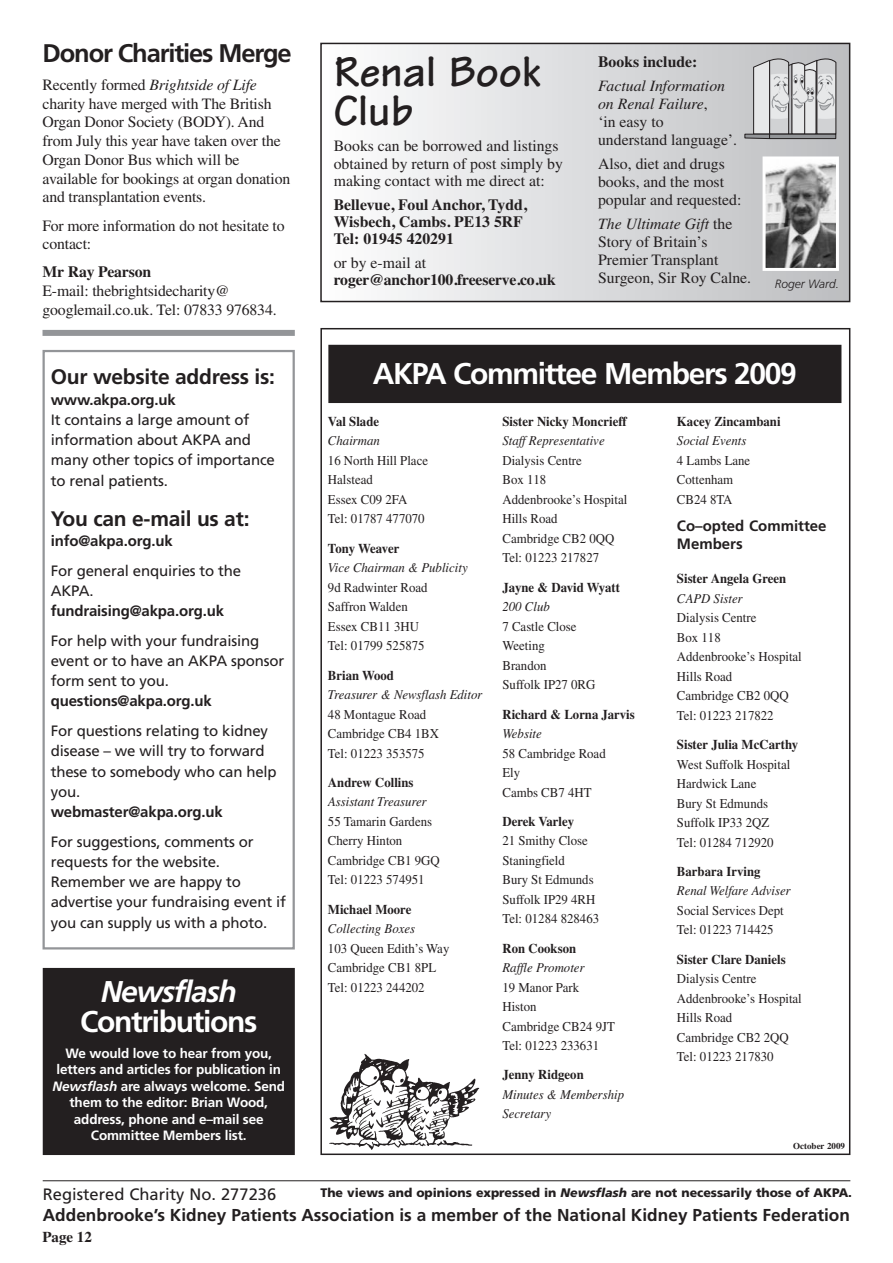
<style>
.page{position:relative;width:893px;height:1263px;background:#fff}
.page>*{position:absolute;margin:0;border:0;box-sizing:border-box;transform-origin:0 0}
.t1{font:700 45px/39.2px "Tekton";color:#231f20}
.t2{font:700 30px "Frutiger";letter-spacing:-.045em;color:#fff}
.t3{font:italic 700 30px "Frutiger";letter-spacing:-.045em;color:#fff}
.t4{font:700 25.5px "Frutiger";letter-spacing:-.045em;color:#231f20}
.t5{font:700 21px "Frutiger";letter-spacing:-.01em;color:#231f20}
.t6{font:700 17.25px "Frutiger";color:#231f20}
.t7{font:16.5px "Frutiger";color:#231f20}
.t8{font:15.75px/18.8px "Times";letter-spacing:-.01em;color:#231f20}
.t9{font:15.75px/17.4px "Times Bold TT";color:#231f20}
.t10{font:15.75px/18px "Times Italic TT";color:#231f20}
.t11{font:700 15.75px "Times";letter-spacing:-.01em;color:#231f20}
.t12{font:15px/20.2px "Frutiger";letter-spacing:-.01em;color:#231f20}
.t13{font:700 15px/18px "Frutiger";letter-spacing:-.01em;color:#231f20}
.t14{font:15px "Times Bold TT";color:#231f20}
.t15{font:13.5px/19.5px "Times";color:#231f20;scale:.95 1}
.t16{font:13.5px "Times Bold TT";color:#231f20;scale:.95 1}
.t17{font:13.5px/19.5px "Times Italic TT";color:#231f20;scale:.95 1}
.t18{font:700 13.5px/16.5px "Frutiger";letter-spacing:-.01em;color:#fff;text-align:center}
.t19{font:900 12.3px "Frutiger";letter-spacing:-.005em;color:#231f20}
.t20{font:italic 300 12px "Frutiger";color:#231f20}
.t21{font:9px "Times Bold TT";color:#231f20}
.s1{font-style:italic}
.s2{font-family:"Times"}
</style>
<div class="page">
<hr style="left:43px;top:1180px;width:807px;height:1px;background:#231f20">
<div style="left:44px;top:969px;width:249px;height:184px;background:#231f20"></div>
<div style="left:43px;top:968px;width:252px;height:187px;border:2px solid #231f20"></div>
<div style="left:330px;top:346px;width:510px;height:55px;background:#231f20"></div>
<div style="left:328px;top:345px;width:513px;height:58px;border:2px solid #231f20"></div>
<div style="left:321px;top:43px;width:529px;height:258px;background:linear-gradient(to right,#fdfdfe,#bbbcbf)"></div>
<div style="left:320px;top:43px;width:530px;height:259px;border:2px solid #231f20"></div>
<svg style="left:744px;top:56px;width:93px;height:83px;background:#bfc0c2"></svg>
<img style="left:767px;top:160px;width:68px;height:107px">
<div style="left:763px;top:156px;width:76px;height:115px;border:3px solid #fff"></div>
<img style="left:329px;top:1053px;width:151px;height:97px">
<div style="left:43px;top:350px;width:252px;height:599px;border:2px solid #939598"></div>
<div style="left:43px;top:330px;width:252px;height:6px;background:#939598"></div>
<h3 class="t4" style="left:43px;top:38px;width:251px">Donor Charities Merge</h3>
<p class="t8" style="left:43px;top:75px;width:249px">Recently formed <span class="s1">Brightside of Life </span>charity have merged with The British Organ Donor Society (BODY). And from July this year have taken over the Organ Donor Bus which will be available for bookings at organ donation and transplantation events.</p>
<p class="t8" style="left:43px;top:216px;width:244px">For more information do not hesitate to contact:</p>
<p class="t11" style="left:43px;top:263px;width:110px">Mr Ray Pearson</p>
<p class="t8" style="left:43px;top:281px;width:236px">E-mail: thebrightsidecharity@ googlemail.co.uk. Tel: 07833 976834.</p>
<h3 class="t5" style="left:51px;top:365px;width:226px">Our website address is:</h3>
<p class="t13" style="left:51px;top:390px;width:127px">www.akpa.org.uk</p>
<p class="t12" style="left:51px;top:409px;width:226px">It contains a large amount of information about AKPA and many other topics of importance to renal patients.</p>
<h3 class="t5" style="left:51px;top:506px;width:200px">You can e-mail us at:</h3>
<p class="t13" style="left:51px;top:532px;width:124px">info@akpa.org.uk</p>
<p class="t12" style="left:51px;top:560px;width:192px">For general enquiries to the<br>AKPA.</p>
<p class="t13" style="left:51px;top:602px;width:175px">fundraising@akpa.org.uk</p>
<p class="t12" style="left:51px;top:630px;width:235px">For help with your fundraising event or to have an AKPA sponsor form sent to you.</p>
<p class="t13" style="left:51px;top:692px;width:163px">questions@akpa.org.uk</p>
<p class="t12" style="left:51px;top:721px;width:227px">For questions relating to kidney disease – we will try to forward these to somebody who can help you.</p>
<p class="t13" style="left:51px;top:803px;width:174px">webmaster@akpa.org.uk</p>
<p class="t12" style="left:51px;top:831px;width:237px">For suggestions, comments or requests for the website.<br>Remember we are happy to advertise your fundraising event if you can supply us with a photo.</p>
<h2 class="t3" style="left:101px;top:974px;width:137px">Newsflash</h2>
<h2 class="t2" style="left:80px;top:1004px;width:179px">Contributions</h2>
<p class="t18" style="left:52px;top:1045px;width:234px">We would love to hear from you, letters and articles for publication in<br><span class="s1">Newsflash</span> are always welcome. Send them to the editor: Brian Wood, address, phone and e–mail see<br>Committee Members list.</p>
<h1 class="t1" style="left:334px;top:52px;width:209px">Renal Book<br>Club</h1>
<p class="t8" style="left:334px;top:137px;width:231px;line-height:17.4px">Books can be borrowed and listings obtained by return of post simply by making contact with me direct at:</p>
<p class="t9" style="left:334px;top:196px;width:195px">Bellevue, Foul Anchor, Tydd,<br>Wisbech, Cambs. PE13 5RF<br>Tel: 01945 420291</p>
<p class="t8" style="left:334px;top:253px;width:94px">or by e-mail at</p>
<p class="t9" style="left:334px;top:272px;width:224px">roger@anchor100.freeserve.co.uk</p>
<p class="t9" style="left:598px;top:54px;width:101px">Books include:</p>
<p class="t10" style="left:598px;top:78px;width:128px">Factual Information on Renal Failure<span class="s2">,</span></p>
<p class="t8" style="left:598px;top:113px;width:141px;line-height:18px">‘in easy to<br>understand language’.</p>
<p class="t8" style="left:598px;top:155px;width:145px;line-height:18px">Also, diet and drugs books, and the most popular and requested:</p>
<p class="t10" style="left:598px;top:216px;width:136px">The Ultimate Gift <span class="s2">the</span></p>
<p class="t8" style="left:598px;top:233px;width:155px;line-height:18px">Story of Britain’s<br>Premier Transplant<br>Surgeon, Sir Roy Calne.</p>
<p class="t20" style="left:775px;top:277px;width:66px">Roger Ward.</p>
<h2 class="t2" style="left:373px;top:356px;width:425px">AKPA Committee Members 2009</h2>
<p class="t16" style="left:328px;top:412px;width:55px">Val Slade</p>
<p class="t17" style="left:328px;top:432px;width:56px">Chairman</p>
<p class="t15" style="left:328px;top:451px;width:107px">16 North Hill Place<br>Halstead<br>Essex C09 2FA<br>Tel: 01787 477070</p>
<p class="t16" style="left:328px;top:539px;width:77px">Tony Weaver</p>
<p class="t17" style="left:328px;top:559px;width:149px">Vice Chairman &amp; Publicity</p>
<p class="t15" style="left:328px;top:577px;width:106px">9d Radwinter Road<br>Saffron Walden<br>Essex CB11 3HU<br>Tel: 01799 525875</p>
<p class="t16" style="left:328px;top:666px;width:71px">Brian Wood</p>
<p class="t17" style="left:328px;top:686px;width:164px">Treasurer &amp; Newsflash Editor</p>
<p class="t15" style="left:328px;top:704px;width:118px">48 Montague Road<br>Cambridge CB4 1BX<br>Tel: 01223 353575</p>
<p class="t16" style="left:328px;top:773px;width:92px">Andrew Collins</p>
<p class="t17" style="left:328px;top:793px;width:106px">Assistant Treasurer</p>
<p class="t15" style="left:328px;top:811px;width:119px">55 Tamarin Gardens<br>Cherry Hinton<br>Cambridge CB1 9GQ<br>Tel: 01223 574951</p>
<p class="t16" style="left:328px;top:900px;width:89px">Michael Moore</p>
<p class="t17" style="left:328px;top:920px;width:93px">Collecting Boxes</p>
<p class="t15" style="left:328px;top:938px;width:129px">103 Queen Edith’s Way<br>Cambridge CB1 8PL<br>Tel: 01223 244202</p>
<p class="t16" style="left:502px;top:412px;width:132px">Sister Nicky Moncrieff</p>
<p class="t17" style="left:502px;top:432px;width:109px">Staff Representative</p>
<p class="t15" style="left:502px;top:451px;width:133px">Dialysis Centre<br>Box 118<br>Addenbrooke’s Hospital<br>Hills Road<br>Cambridge CB2 0QQ<br>Tel: 01223 217827</p>
<p class="t16" style="left:502px;top:578px;width:125px">Jayne &amp; David Wyatt</p>
<p class="t17" style="left:502px;top:598px;width:51px">200 Club</p>
<p class="t15" style="left:502px;top:616px;width:99px">7 Castle Close<br>Weeting<br>Brandon<br>Suffolk IP27 0RG</p>
<p class="t16" style="left:502px;top:705px;width:141px">Richard &amp; Lorna Jarvis</p>
<p class="t17" style="left:502px;top:725px;width:43px">Website</p>
<p class="t15" style="left:502px;top:743px;width:110px">58 Cambridge Road<br>Ely<br>Cambs CB7 4HT</p>
<p class="t16" style="left:502px;top:812px;width:77px">Derek Varley</p>
<p class="t15" style="left:502px;top:831px;width:103px">21 Smithy Close<br>Staningfield<br>Bury St Edmunds<br>Suffolk IP29 4RH<br>Tel: 01284 828463</p>
<p class="t16" style="left:502px;top:939px;width:79px">Ron Cookson</p>
<p class="t17" style="left:502px;top:959px;width:88px">Raffle Promoter</p>
<p class="t15" style="left:502px;top:977px;width:120px">19 Manor Park<br>Histon<br>Cambridge CB24 9JT<br>Tel: 01223 233631</p>
<p class="t16" style="left:502px;top:1066px;width:87px">Jenny Ridgeon</p>
<p class="t17" style="left:502px;top:1085px;width:130px">Minutes &amp; Membership<br>Secretary</p>
<p class="t16" style="left:677px;top:412px;width:111px">Kacey Zincambani</p>
<p class="t17" style="left:677px;top:432px;width:75px">Social Events</p>
<p class="t15" style="left:677px;top:451px;width:79px">4 Lambs Lane<br>Cottenham<br>CB24 8TA</p>
<p class="t13" style="left:677px;top:517px;width:151px">Co–opted Committee<br>Members</p>
<p class="t16" style="left:677px;top:570px;width:117px">Sister Angela Green</p>
<p class="t17" style="left:677px;top:589px;width:71px">CAPD Sister</p>
<p class="t15" style="left:677px;top:608px;width:133px">Dialysis Centre<br>Box 118<br>Addenbrooke’s Hospital<br>Hills Road<br>Cambridge CB2 0QQ<br>Tel: 01223 217822</p>
<p class="t16" style="left:677px;top:735px;width:129px">Sister Julia McCarthy</p>
<p class="t15" style="left:677px;top:754px;width:121px">West Suffolk Hospital<br>Hardwick Lane<br>Bury St Edmunds<br>Suffolk IP33 2QZ<br>Tel: 01284 712920</p>
<p class="t16" style="left:677px;top:862px;width:89px">Barbara Irving</p>
<p class="t17" style="left:677px;top:882px;width:121px">Renal Welfare Adviser</p>
<p class="t15" style="left:677px;top:900px;width:114px">Social Services Dept<br>Tel: 01223 714425</p>
<p class="t16" style="left:677px;top:950px;width:116px">Sister Clare Daniels</p>
<p class="t15" style="left:677px;top:969px;width:133px">Dialysis Centre<br>Addenbrooke’s Hospital<br>Hills Road<br>Cambridge CB2 2QQ<br>Tel: 01223 217830</p>
<p class="t21" style="left:793px;top:1140px;width:53px">October 2009</p>
<p class="t7" style="left:43px;top:1184px;width:235px">Registered Charity No. 277236</p>
<p class="t19" style="left:321px;top:1185px;width:533px">The views and opinions expressed in <span class="s1">Newsflash</span> are not necessarily those of AKPA.</p>
<p class="t6" style="left:43px;top:1204px;width:809px">Addenbrooke’s Kidney Patients Association is a member of the National Kidney Patients Federation</p>
<p class="t14" style="left:43px;top:1226px;width:51px">Page 12</p>
</div>
